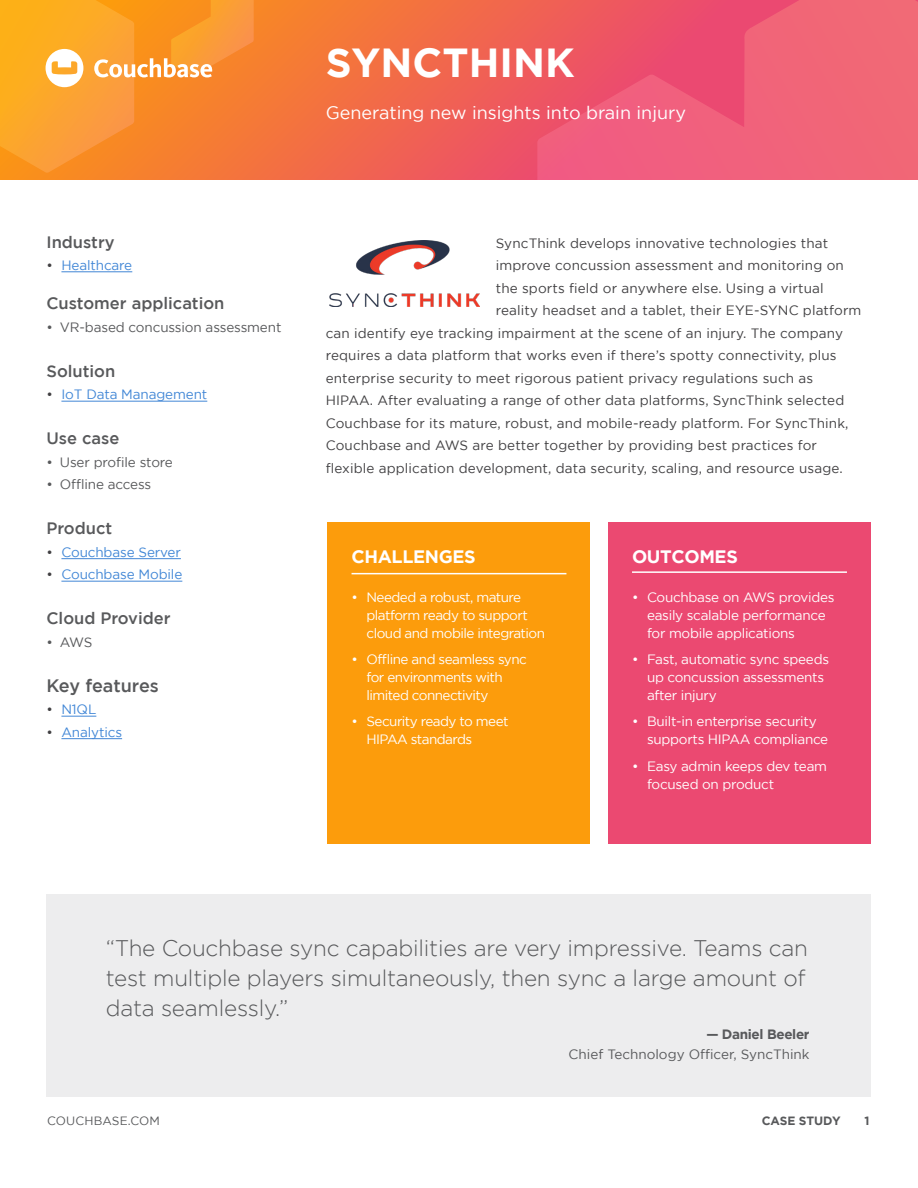
<style>
.page{position:relative;width:918px;height:1188px;background:#fff}
.page>*{position:absolute;margin:0;border:0;box-sizing:border-box;transform-origin:0 0}
.t1{font:700 40.5px "Gotham";color:#fff}
.t2{font:300 22.5px/30px "Gotham";letter-spacing:-.01em;color:#58595b;text-align:justify}
.t3{font:18px "Gotham";color:#fff}
.t4{font:700 18px "Gotham";letter-spacing:-.02em;color:#fff}
.t5{font:500 18px "Gotham";letter-spacing:-.005em;color:#58595b}
.t6{font:500 16.5px "Gotham";color:#58595b}
.t7{font:13.5px "Gotham";letter-spacing:.01em;color:#414042}
.t8{font:13.5px/18px "Gotham";letter-spacing:-.03em;color:#fff}
.t9{font:13.5px "Gotham";letter-spacing:-.01em;color:#58595b}
.t10{font:13.5px "Gotham";letter-spacing:-.01em;color:#4287d6}
.t11{font:700 13.5px "Gotham";letter-spacing:-.025em;color:#58595b}
.t12{font:12px "Gotham";letter-spacing:.01em;color:#58595b}
.t13{font:700 12px "Gotham";letter-spacing:-.01em;color:#58595b}
.s1{color:#414042}
</style>
<div class="page">
<svg style="left:0;top:0;width:537px;height:180px;background:#f16a47"></svg>
<div style="left:608px;top:522px;width:263px;height:322px;background:#eb4971"></div>
<svg style="left:537px;top:0;width:381px;height:180px;background:#ef5c74"></svg>
<hr style="left:61px;top:272px;width:71px;height:1px;background:#4287d6">
<hr style="left:61px;top:401px;width:146px;height:1px;background:#4287d6">
<hr style="left:61px;top:558px;width:120px;height:1px;background:#4287d6">
<hr style="left:61px;top:581px;width:121px;height:1px;background:#4287d6">
<hr style="left:61px;top:716px;width:35px;height:1px;background:#4287d6">
<hr style="left:61px;top:738px;width:61px;height:1px;background:#4287d6">
<div style="left:328px;top:522px;width:262px;height:322px;background:#fc9c0c"></div>
<hr style="left:352px;top:573px;width:214px;height:1px;background:#fff">
<hr style="left:632px;top:571px;width:215px;height:2px;background:#fff">
<div style="left:46px;top:894px;width:825px;height:203px;background:#ededee"></div>
<img style="left:330px;top:240px;width:150px;height:66px">
<svg style="left:0;top:0;width:254px;height:173px;background:#f99a33"></svg>
<h1 class="t1" style="left:326px;top:39px;width:250px">SYNCTHINK</h1>
<h3 class="t3" style="left:326px;top:102px;width:362px">Generating new insights into brain injury</h3>
<p class="t6" style="left:46px;top:232px;width:70px">Industry</p>
<p class="t10" style="left:46px;top:258px;width:87px"><span class="s1">•</span> Healthcare</p>
<p class="t6" style="left:46px;top:294px;width:180px">Customer application</p>
<p class="t9" style="left:46px;top:320px;width:237px">• VR-based concussion assessment</p>
<p class="t6" style="left:46px;top:362px;width:70px">Solution</p>
<p class="t10" style="left:46px;top:387px;width:162px"><span class="s1">•</span> IoT Data Management</p>
<p class="t6" style="left:46px;top:429px;width:74px">Use case</p>
<p class="t9" style="left:46px;top:455px;width:128px">• User profile store</p>
<p class="t9" style="left:46px;top:477px;width:106px">• Offline access</p>
<p class="t6" style="left:46px;top:519px;width:67px">Product</p>
<p class="t10" style="left:46px;top:545px;width:136px"><span class="s1">•</span> Couchbase Server</p>
<p class="t10" style="left:46px;top:567px;width:137px"><span class="s1">•</span> Couchbase Mobile</p>
<p class="t6" style="left:46px;top:609px;width:126px">Cloud Provider</p>
<p class="t9" style="left:46px;top:635px;width:47px">• AWS</p>
<h3 class="t5" style="left:46px;top:675px;width:114px">Key features</h3>
<p class="t10" style="left:46px;top:702px;width:51px"><span class="s1">•</span> N1QL</p>
<p class="t10" style="left:46px;top:725px;width:77px"><span class="s1">•</span> Analytics</p>
<p class="t7" style="left:496px;top:235px;width:334px">SyncThink develops innovative technologies that</p>
<p class="t7" style="left:496px;top:258px;width:350px">improve concussion assessment and monitoring on</p>
<p class="t7" style="left:496px;top:280px;width:329px">the sports field or anywhere else. Using a virtual</p>
<p class="t7" style="left:496px;top:303px;width:367px">reality headset and a tablet, their EYE-SYNC platform</p>
<p class="t7" style="left:326px;top:325px;width:519px">can identify eye tracking impairment at the scene of an injury. The company</p>
<p class="t7" style="left:326px;top:348px;width:512px">requires a data platform that works even if there’s spotty connectivity, plus</p>
<p class="t7" style="left:326px;top:370px;width:489px">enterprise security to meet rigorous patient privacy regulations such as</p>
<p class="t7" style="left:326px;top:393px;width:520px">HIPAA. After evaluating a range of other data platforms, SyncThink selected</p>
<p class="t7" style="left:326px;top:415px;width:524px">Couchbase for its mature, robust, and mobile-ready platform. For SyncThink,</p>
<p class="t7" style="left:326px;top:438px;width:493px">Couchbase and AWS are better together by providing best practices for</p>
<p class="t7" style="left:326px;top:460px;width:518px">flexible application development, data security, scaling, and resource usage.</p>
<h3 class="t4" style="left:352px;top:546px;width:126px">CHALLENGES</h3>
<p class="t8" style="left:367px;top:588px;width:180px;text-indent:-15px">• Needed a robust, mature platform ready to support cloud and mobile integration</p>
<p class="t8" style="left:367px;top:650px;width:162px;text-indent:-15px">• Offline and seamless sync for environments with limited connectivity</p>
<p class="t8" style="left:367px;top:712px;width:144px;text-indent:-15px">• Security ready to meet<br>HIPAA standards</p>
<h3 class="t4" style="left:632px;top:546px;width:107px">OUTCOMES</h3>
<p class="t8" style="left:647px;top:588px;width:189px;text-indent:-15px">• Couchbase on AWS provides easily scalable performance for mobile applications</p>
<p class="t8" style="left:647px;top:650px;width:184px;text-indent:-15px">• Fast, automatic sync speeds up concussion assessments after injury</p>
<p class="t8" style="left:647px;top:712px;width:183px;text-indent:-15px">• Built-in enterprise security supports HIPAA compliance</p>
<p class="t8" style="left:647px;top:757px;width:182px;text-indent:-15px">• Easy admin keeps dev team focused on product</p>
<h2 class="t2" style="left:106px;top:933px;width:704px">“The Couchbase sync capabilities are very impressive. Teams can test multiple players simultaneously, then sync a large amount of data seamlessly.”</h2>
<p class="t11" style="left:706px;top:1027px;width:105px">— Daniel Beeler</p>
<p class="t9" style="left:569px;top:1046px;width:243px">Chief Technology Officer, SyncThink</p>
<p class="t12" style="left:47px;top:1114px;width:114px">COUCHBASE.COM</p>
<p class="t13" style="left:762px;top:1114px;width:81px">CASE STUDY</p>
<p class="t13" style="left:865px;top:1114px;width:7px">1</p>
</div>
